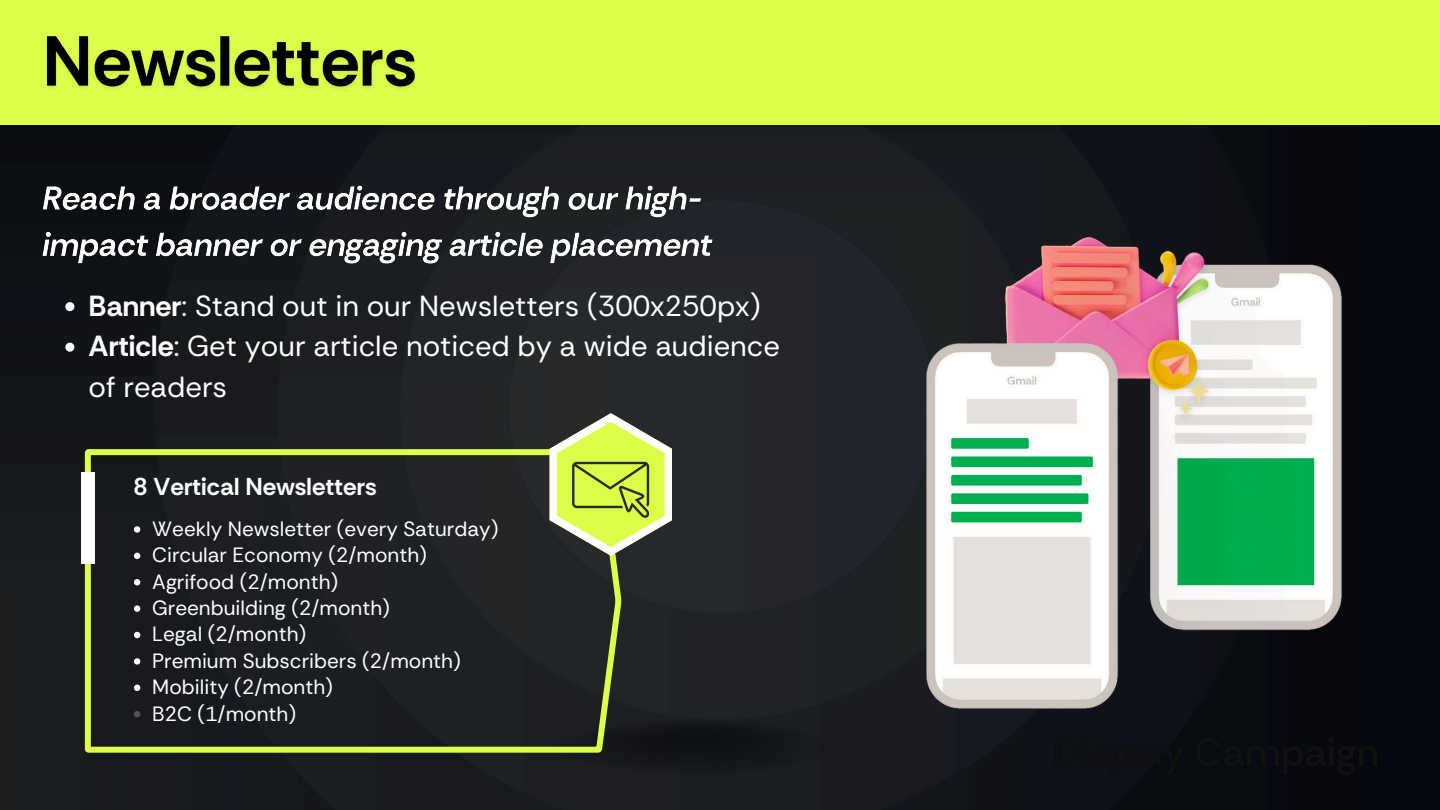
<style>
.page{position:relative;width:1440px;height:810px;background:#fff}
.page>*{position:absolute;margin:0;border:0;box-sizing:border-box;transform-origin:0 0}
.t1{font:29.1px/40.5px "Rethink Sans";color:#fff}
.t2{font:700 24.5px "Rethink Sans";letter-spacing:.005em;color:#fff}
.t3{font:20.7px "Rethink Sans";color:#fff}
.s1{font-weight:700}
</style>
<div class="page">
<img style="left:0;top:124px;width:1440px;height:686px">
<img style="left:865px;top:213px;width:530px;height:540px">
<div style="left:0;top:0;width:1440px;height:124px;background:#dbff4a"></div>
<img style="left:46px;top:36px;width:369px;height:53px">
<img style="left:1051px;top:726px;width:330px;height:55px">
<svg style="left:65px;top:302px;width:9px;height:9px"></svg>
<svg style="left:65px;top:343px;width:9px;height:9px"></svg>
<img style="left:38px;top:177px;width:680px;height:93px">
<div style="left:552px;top:720px;width:286px;height:56px;background:#16191c"></div>
<svg style="left:85px;top:449px;width:536px;height:304px;background:#262b25"></svg>
<div style="left:81px;top:472px;width:13px;height:92px;background:#fefefe"></div>
<svg style="left:134px;top:526px;width:6px;height:7px"></svg>
<svg style="left:134px;top:553px;width:6px;height:6px"></svg>
<svg style="left:134px;top:579px;width:6px;height:6px"></svg>
<svg style="left:134px;top:605px;width:6px;height:7px"></svg>
<svg style="left:134px;top:632px;width:6px;height:6px"></svg>
<svg style="left:134px;top:658px;width:6px;height:7px"></svg>
<svg style="left:134px;top:685px;width:6px;height:6px"></svg>
<svg style="left:134px;top:711px;width:6px;height:6px"></svg>
<svg style="left:550px;top:413px;width:122px;height:143px"></svg>
<p class="t1" style="left:89px;top:285px;width:674px"><span class="s1">Banner</span>: Stand out in our Newsletters (300x250px)</p>
<p class="t1" style="left:89px;top:326px;width:693px"><span class="s1">Article</span>: Get your article noticed by a wide audience of readers</p>
<h5 class="t2" style="left:133px;top:471px;width:245px">8 Vertical Newsletters</h5>
<p class="t3" style="left:152px;top:515px;width:348px">Weekly Newsletter (every Saturday)</p>
<p class="t3" style="left:152px;top:542px;width:276px">Circular Economy (2/month)</p>
<p class="t3" style="left:152px;top:568px;width:187px">Agrifood (2/month)</p>
<p class="t3" style="left:152px;top:594px;width:239px">Greenbuilding (2/month)</p>
<p class="t3" style="left:152px;top:621px;width:155px">Legal (2/month)</p>
<p class="t3" style="left:152px;top:647px;width:310px">Premium Subscribers (2/month)</p>
<p class="t3" style="left:152px;top:674px;width:182px">Mobility (2/month)</p>
<p class="t3" style="left:152px;top:700px;width:145px">B2C (1/month)</p>
</div>
